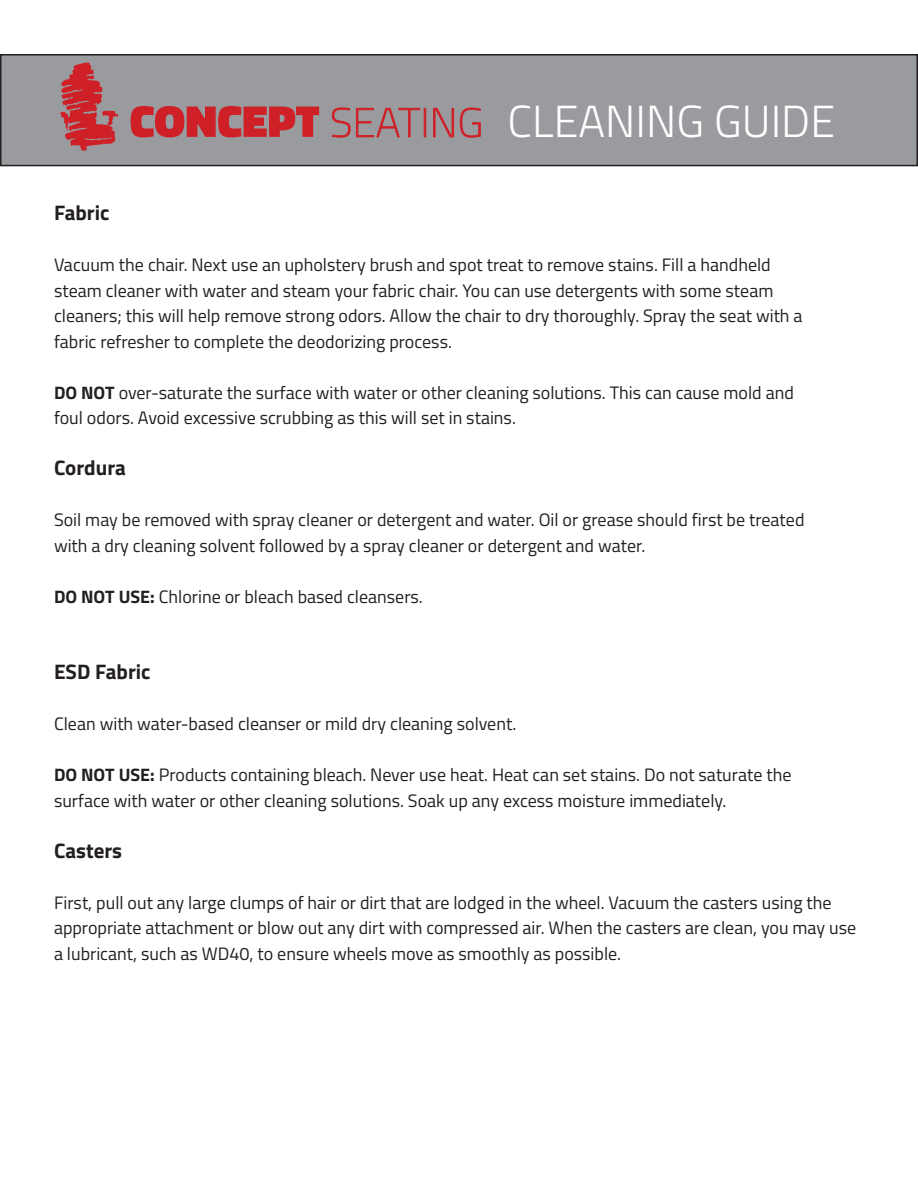
<style>
.page{position:relative;width:918px;height:1188px;background:#fff}
.page>*{position:absolute;margin:0;border:0;box-sizing:border-box;transform-origin:0 0}
.t1{font:300 45px "Titillium Web";color:#fff}
.t2{font:700 21px "Titillium Web";color:#231f20}
.t3{font:18px/25.5px "Titillium Web";color:#231f20}
.s1{font-weight:700}
</style>
<div class="page">
<div style="left:1px;top:55px;width:916px;height:111px;background:#999b9e"></div>
<div style="left:0;top:54px;width:918px;height:112px;border:2px solid #231f20"></div>
<svg style="left:60px;top:63px;width:259px;height:88px"></svg>
<svg style="left:332px;top:107px;width:88px;height:31px"></svg>
<hr style="left:424px;top:108px;width:2px;height:29px;background:#cf2027">
<svg style="left:433px;top:108px;width:21px;height:29px"></svg>
<svg style="left:460px;top:107px;width:21px;height:31px"></svg>
<h1 class="t1" style="left:508px;top:89px;width:329px">CLEANING GUIDE</h1>
<p class="t2" style="left:54px;top:197px;width:57px">Fabric</p>
<p class="t3" style="left:54px;top:251px;width:750px">Vacuum the chair. Next use an upholstery brush and spot treat to remove stains. Fill a handheld steam cleaner with water and steam your fabric chair. You can use detergents with some steam cleaners; this will help remove strong odors. Allow the chair to dry thoroughly. Spray the seat with a fabric refresher to complete the deodorizing process.</p>
<p class="t3" style="left:54px;top:379px;width:741px"><span class="s1">DO NOT</span> over-saturate the surface with water or other cleaning solutions. This can cause mold and foul odors. Avoid excessive scrubbing as this will set in stains.</p>
<p class="t2" style="left:54px;top:452px;width:73px">Cordura</p>
<p class="t3" style="left:54px;top:506px;width:752px">Soil may be removed with spray cleaner or detergent and water. Oil or grease should first be treated with a dry cleaning solvent followed by a spray cleaner or detergent and water.</p>
<p class="t3" style="left:54px;top:583px;width:370px"><span class="s1">DO NOT USE:</span> Chlorine or bleach based cleansers.</p>
<p class="t2" style="left:54px;top:656px;width:98px">ESD Fabric</p>
<p class="t3" style="left:54px;top:710px;width:464px">Clean with water-based cleanser or mild dry cleaning solvent.</p>
<p class="t3" style="left:54px;top:761px;width:739px"><span class="s1">DO NOT USE:</span> Products containing bleach. Never use heat. Heat can set stains. Do not saturate the surface with water or other cleaning solutions. Soak up any excess moisture immediately.</p>
<p class="t2" style="left:54px;top:834px;width:70px">Casters</p>
<p class="t3" style="left:54px;top:889px;width:804px">First, pull out any large clumps of hair or dirt that are lodged in the wheel. Vacuum the casters using the appropriate attachment or blow out any dirt with compressed air. When the casters are clean, you may use a lubricant, such as WD40, to ensure wheels move as smoothly as possible.</p>
</div>
